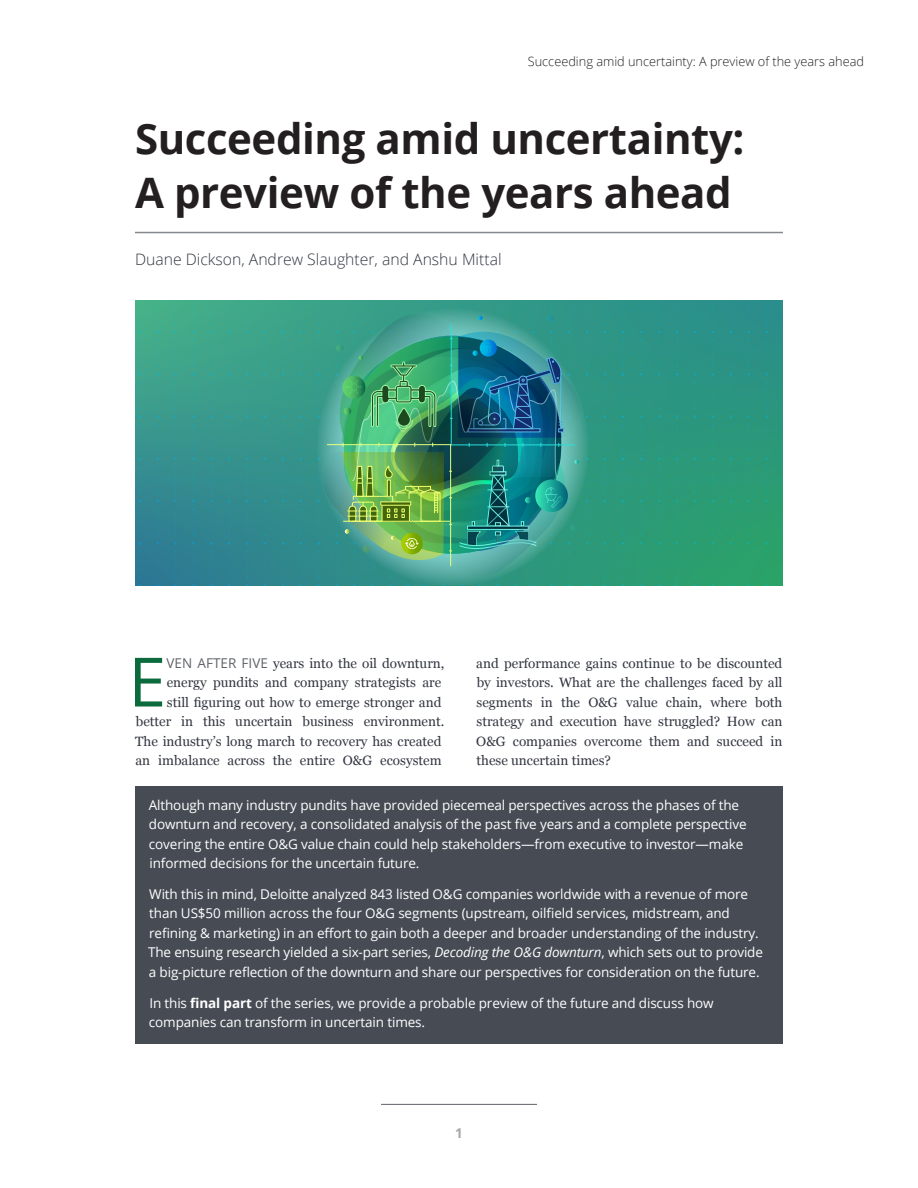
<style>
.page{position:relative;width:918px;height:1188px;background:#fff}
.page>*{position:absolute;margin:0;border:0;box-sizing:border-box;transform-origin:0 0}
.body-dropcap{font:68.1px "Open Sans";color:#0c6b3d}
.heading1{font:700 42px/54px "Open Sans";letter-spacing:-.01em;color:#231f20}
.heading1-2{font:300 15.75px "Open Sans";color:#323640}
.sidebar-body{font:13.5px/19.5px "Open Sans";letter-spacing:-.01em;color:#fff}
.body-dropcap-2{font:13.5px/19.5px "Georgia";color:#323640;text-align:right}
.t1{font:700 13.5px "Open Sans";color:#a3a7a9}
.header-doctitle{font:300 12.75px "Open Sans";color:#231f20}
.s1{font-family:"Open Sans";color:#5f6369}
.s2{font-style:italic}
.s3{font-weight:700}
</style>
<div class="page">
<hr style="left:381px;top:1104px;width:156px;height:1px;background:#5f6369">
<div style="left:135px;top:786px;width:648px;height:258px;background:#464b54"></div>
<img style="left:135px;top:300px;width:648px;height:285px">
<hr style="left:450px;top:445px;width:1px;height:121px;background:#e4ff80">
<hr style="left:135px;top:232px;width:648px;height:1px;background:#868a8e">
<p class="header-doctitle" style="left:528px;top:53px;width:338px">Succeeding amid uncertainty: A preview of the years ahead</p>
<p class="heading1" style="left:135px;top:110px;width:611px">Succeeding amid uncertainty:<br>A preview of the years ahead</p>
<p class="heading1-2" style="left:135px;top:249px;width:368px">Duane Dickson, Andrew Slaughter, and Anshu Mittal</p>
<p class="body-dropcap-2" style="left:135px;top:653px;width:311px"><span class="s1">VEN AFTER FIVE</span> years into the oil downturn, energy pundits and company strategists are<br>still figuring out how to emerge stronger and better in this uncertain business environment.<br>The industry’s long march to recovery has created an imbalance across the entire O&amp;G ecosystem</p>
<p class="body-dropcap-2" style="left:476px;top:653px;width:308px;text-align:justify">and performance gains continue to be discounted by investors. What are the challenges faced by all segments in the O&amp;G value chain, where both strategy and execution have struggled? How can O&amp;G companies overcome them and succeed in these uncertain times?</p>
<p class="body-dropcap" style="left:128px;top:635px;width:39px">E</p>
<p class="sidebar-body" style="left:149px;top:795px;width:599px">Although many industry pundits have provided piecemeal perspectives across the phases of the downturn and recovery, a consolidated analysis of the past five years and a complete perspective covering the entire O&amp;G value chain could help stakeholders—from executive to investor—make informed decisions for the uncertain future.</p>
<p class="sidebar-body" style="left:148px;top:884px;width:617px">With this in mind, Deloitte analyzed 843 listed O&amp;G companies worldwide with a revenue of more than US$50 million across the four O&amp;G segments (upstream, oilfield services, midstream, and refining &amp; marketing) in an effort to gain both a deeper and broader understanding of the industry.<br>The ensuing research yielded a six-part series, <span class="s2">Decoding the O&amp;G downturn</span>, which sets out to provide a big-picture reflection of the downturn and share our perspectives for consideration on the future.</p>
<p class="sidebar-body" style="left:149px;top:993px;width:566px">In this <span class="s3">final part</span> of the series, we provide a probable preview of the future and discuss how companies can transform in uncertain times.</p>
<p class="t1" style="left:455px;top:1123px;width:9px">1</p>
</div>
